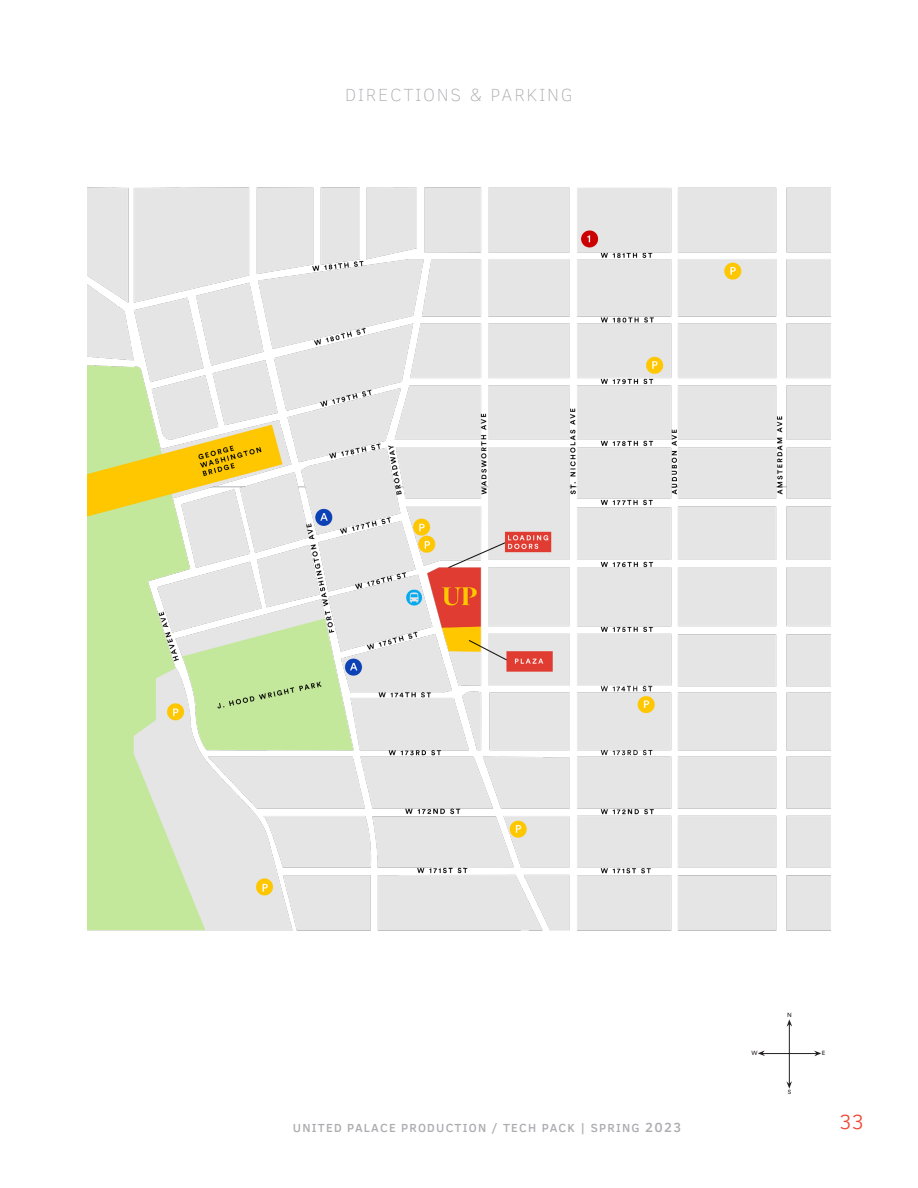
<style>
.page{position:relative;width:918px;height:1188px;background:#fff}
.page>*{position:absolute;margin:0;border:0;box-sizing:border-box;transform-origin:0 0}
.t1{font:300 21px "Clear Sans";color:#ef4835}
.SECTION{font:100 18px "Clear Sans";letter-spacing:.1em;color:#acadb1}
.t2{font:500 12px "Clear Sans";letter-spacing:.1em;color:#acadb1}
.t3{font:6px "Circular Std";color:#231f20}
.s1{font-size:13.5px}
</style>
<div class="page">
<img style="left:88px;top:188px;width:742px;height:742px">
<hr style="left:789px;top:1023px;width:1px;height:61px;background:#231f20">
<hr style="left:761px;top:1053px;width:57px;height:1px;background:#231f20">
<svg style="left:787px;top:1019px;width:5px;height:8px"></svg>
<svg style="left:786px;top:1081px;width:6px;height:8px"></svg>
<svg style="left:814px;top:1051px;width:7px;height:5px"></svg>
<svg style="left:758px;top:1050px;width:7px;height:6px"></svg>
<p class="SECTION" style="left:345px;top:83px;width:229px">DIRECTIONS &amp; PARKING</p>
<p class="t2" style="left:293px;top:1119px;width:390px">UNITED PALACE PRODUCTION / TECH PACK | SPRING <span class="s1">2023</span></p>
<p class="t3" style="left:787px;top:1012px;width:6px">N</p>
<p class="t3" style="left:752px;top:1050px;width:8px">W</p>
<p class="t3" style="left:822px;top:1050px;width:5px">E</p>
<p class="t3" style="left:788px;top:1088px;width:5px">S</p>
<h1 class="t1" style="left:840px;top:1108px;width:26px">33</h1>
</div>
